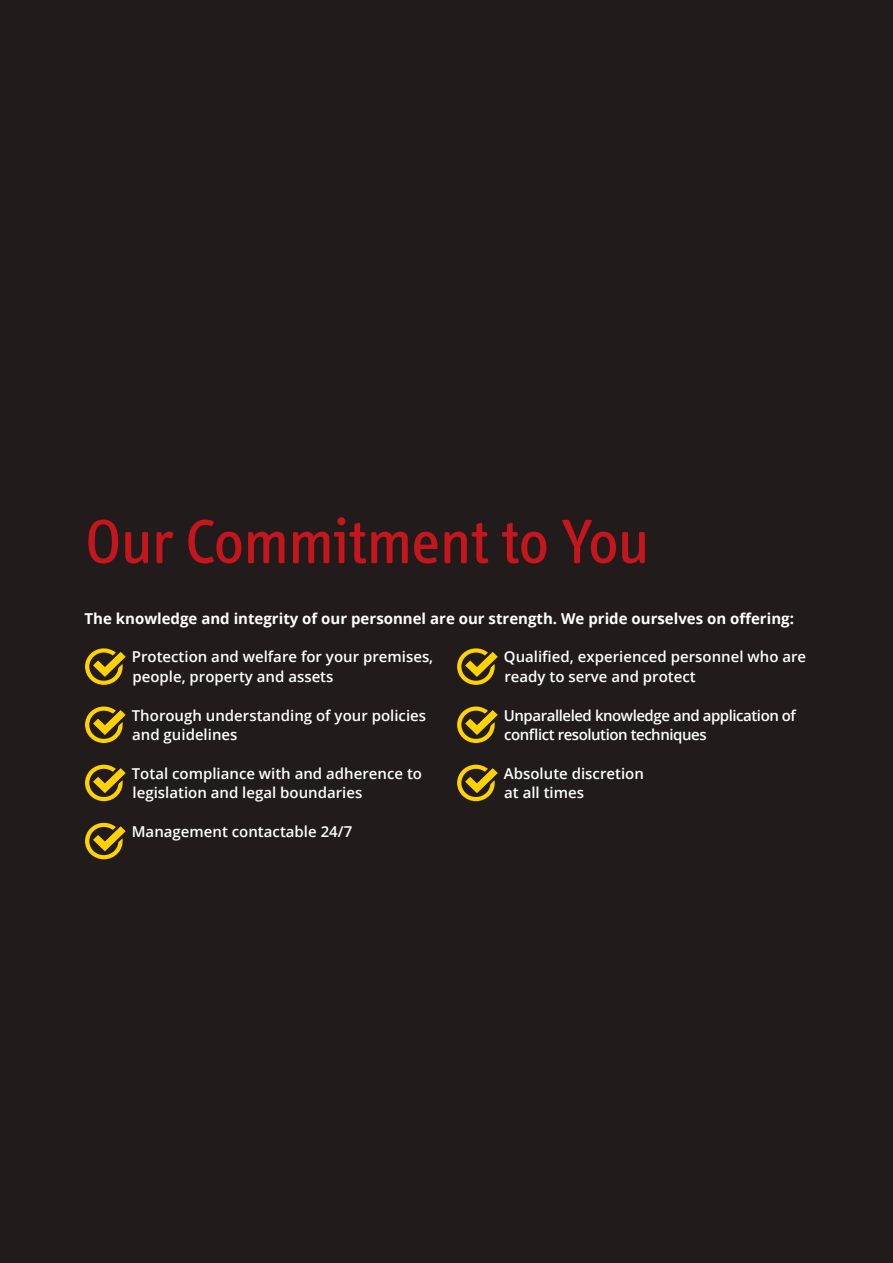
<style>
.page{position:relative;width:893px;height:1263px;background:#211c1b}
.page>*{position:absolute;margin:0;border:0;box-sizing:border-box;transform-origin:0 0}
.t1{font:64.5px "Info";color:#c4161c}
.t2{font:600 15px/19.5px "Open Sans";color:#fff}
.t3{font:700 15px "Open Sans";color:#fff}
.t4{font:600 15px/19.5px "Open Sans";letter-spacing:-.03em;color:#fff}
</style>
<div class="page">
<svg style="left:85px;top:648px;width:41px;height:37px"></svg>
<svg style="left:85px;top:706px;width:41px;height:37px"></svg>
<svg style="left:85px;top:765px;width:41px;height:36px"></svg>
<svg style="left:85px;top:823px;width:41px;height:36px"></svg>
<svg style="left:457px;top:648px;width:41px;height:37px"></svg>
<svg style="left:457px;top:706px;width:41px;height:37px"></svg>
<svg style="left:457px;top:765px;width:41px;height:36px"></svg>
<h1 class="t1" style="left:85px;top:506px;width:565px">Our Commitment to You</h1>
<p class="t3" style="left:85px;top:608px;width:711px">The knowledge and integrity of our personnel are our strength. We pride ourselves on offering:</p>
<p class="t2" style="left:132px;top:647px;width:303px">Protection and welfare for your premises, people, property and assets</p>
<p class="t2" style="left:132px;top:705px;width:296px">Thorough understanding of your policies and guidelines</p>
<p class="t2" style="left:132px;top:763px;width:292px">Total compliance with and adherence to legislation and legal boundaries</p>
<p class="t2" style="left:132px;top:821px;width:222px">Management contactable 24/7</p>
<p class="t2" style="left:504px;top:647px;width:304px">Qualified, experienced personnel who are ready to serve and protect</p>
<p class="t4" style="left:504px;top:705px;width:294px">Unparalleled knowledge and application of conflict resolution techniques</p>
<p class="t2" style="left:504px;top:763px;width:142px">Absolute discretion at all times</p>
</div>
